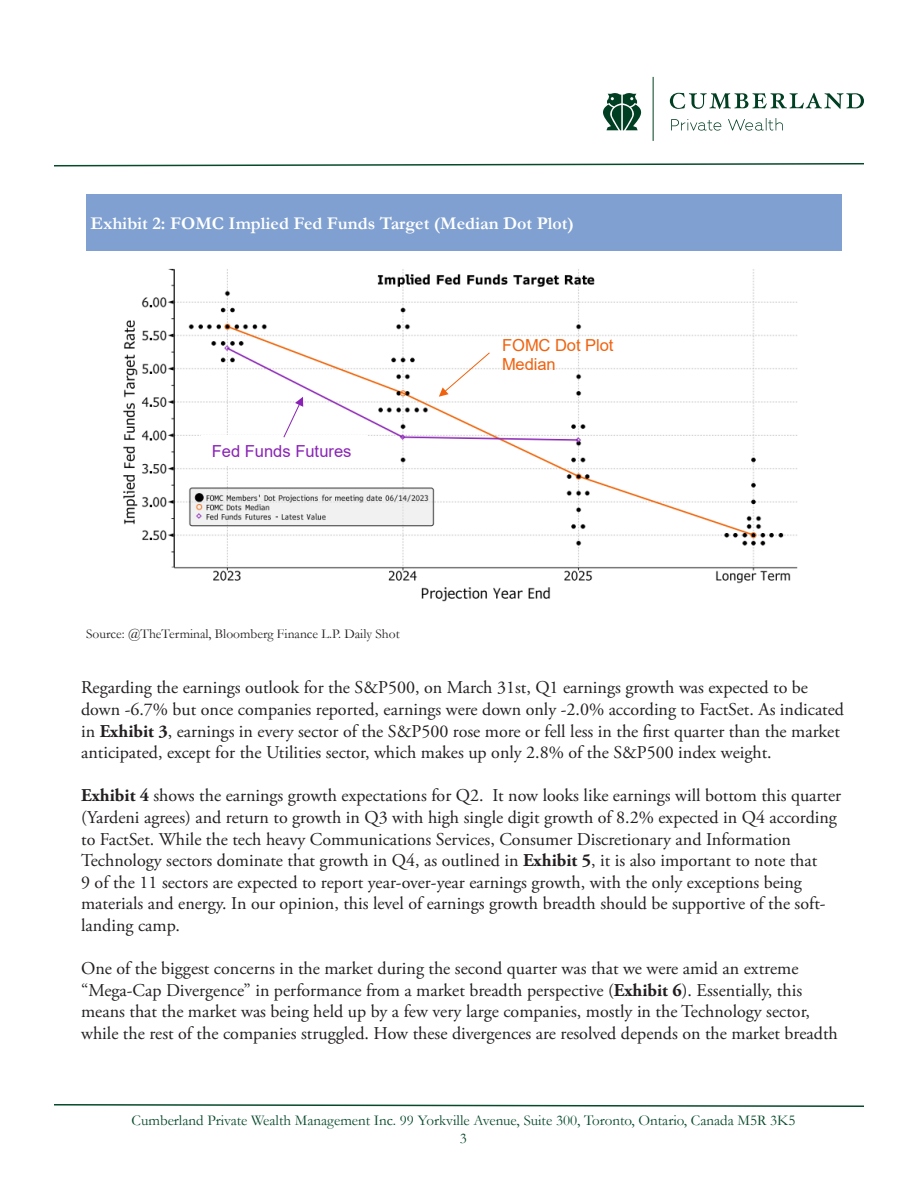
<style>
.page{position:relative;width:918px;height:1188px;background:#fff}
.page>*{position:absolute;margin:0;border:0;box-sizing:border-box;transform-origin:0 0}
.t1{font:18px/21.6px "Adobe Garamond Pro";color:#231f20}
.t2{font:700 18px "Garamond";color:#fff}
.t3{font:16.5px/19.8px "Arial";color:#f0620e}
.t4{font:16.5px "Arial";color:#8a23b5}
.t5{font:15px/18px "Garamond";color:#06492b;text-align:center}
.t6{font:13.5px "Garamond";color:#231f20}
.s1{font-weight:700}
</style>
<div class="page">
<svg style="left:54px;top:1104px;width:810px;height:3px"></svg>
<svg style="left:54px;top:163px;width:810px;height:4px"></svg>
<svg style="left:670px;top:93px;width:194px;height:16px"></svg>
<hr style="left:653px;top:77px;width:1px;height:64px;background:#013f22">
<svg style="left:603px;top:93px;width:38px;height:37px"></svg>
<svg style="left:671px;top:118px;width:112px;height:13px"></svg>
<div style="left:86px;top:194px;width:756px;height:57px;background:#7fa0d0"></div>
<img style="left:123px;top:268px;width:675px;height:334px">
<svg style="left:439px;top:352px;width:52px;height:45px"></svg>
<div style="left:201px;top:435px;width:165px;height:31px;background:#fff"></div>
<svg style="left:283px;top:397px;width:20px;height:41px"></svg>
<p class="t2" style="left:91px;top:211px;width:485px">Exhibit 2: FOMC Implied Fed Funds Target (Median Dot Plot)</p>
<p class="t4" style="left:212px;top:440px;width:141px">Fed Funds Futures</p>
<p class="t6" style="left:86px;top:625px;width:315px">Source: @TheTerminal, Bloomberg Finance L.P. Daily Shot</p>
<p class="t3" style="left:502px;top:335px;width:113px">FOMC Dot Plot<br>Median</p>
<p class="t1" style="left:81px;top:678px;width:764px">Regarding the earnings outlook for the S&amp;P500, on March 31st, Q1 earnings growth was expected to be down -6.7% but once companies reported, earnings were down only -2.0% according to FactSet. As indicated in <span class="s1">Exhibit 3</span>, earnings in every sector of the S&amp;P500 rose more or fell less in the first quarter than the market anticipated, except for the Utilities sector, which makes up only 2.8% of the S&amp;P500 index weight.</p>
<p class="t1" style="left:81px;top:786px;width:762px"><span class="s1">Exhibit 4</span> shows the earnings growth expectations for Q2. It now looks like earnings will bottom this quarter (Yardeni agrees) and return to growth in Q3 with high single digit growth of 8.2% expected in Q4 according to FactSet. While the tech heavy Communications Services, Consumer Discretionary and Information Technology sectors dominate that growth in Q4, as outlined in <span class="s1">Exhibit 5</span>, it is also important to note that<br>9 of the 11 sectors are expected to report year-over-year earnings growth, with the only exceptions being materials and energy. In our opinion, this level of earnings growth breadth should be supportive of the soft&shy;landing camp.</p>
<p class="t1" style="left:81px;top:958px;width:758px">One of the biggest concerns in the market during the second quarter was that we were amid an extreme “Mega-Cap Divergence” in performance from a market breadth perspective (<span class="s1">Exhibit 6</span>). Essentially, this means that the market was being held up by a few very large companies, mostly in the Technology sector, while the rest of the companies struggled. How these divergences are resolved depends on the market breadth</p>
<p class="t5" style="left:132px;top:1111px;width:665px">Cumberland Private Wealth Management Inc. 99 Yorkville Avenue, Suite 300, Toronto, Ontario, Canada M5R 3K5<br>3</p>
</div>
